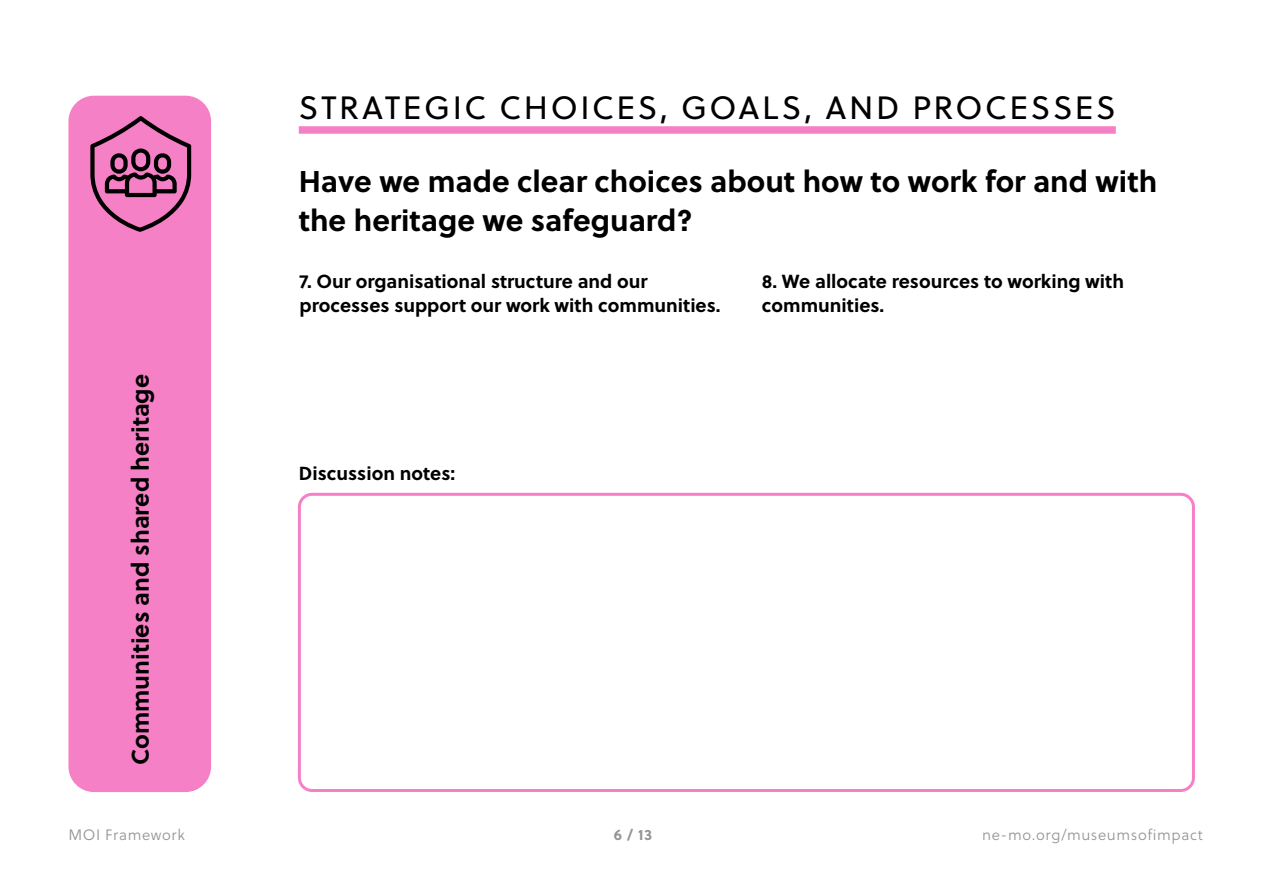
<style>
.page{position:relative;width:1263px;height:893px;background:#fff}
.page>*{position:absolute;margin:0;border:0;box-sizing:border-box;transform-origin:0 0}
.t1{font:32.25px "Soleil";letter-spacing:.08em;color:#000}
.t2{font:700 30px/39px "Soleil";color:#000}
.t3{font:700 24px "Soleil";color:#000}
.statements{font:700 18.9px/24px "Soleil";color:#000}
.t4{font:15px "Soleil Lt";letter-spacing:.04em;color:#949494}
.t5{font:700 15px "Soleil";color:#949494}
</style>
<div class="page">
<div style="left:68px;top:96px;width:143px;height:696px;background:#f680c6;border-radius:26px"></div>
<svg style="left:90px;top:116px;width:101px;height:116px"></svg>
<div style="left:298px;top:493px;width:897px;height:299px;border:3px solid #f680c6;border-radius:13px"></div>
<div style="left:299px;top:126px;width:817px;height:8px;background:#f680c6"></div>
<h1 class="t1" style="left:299px;top:85px;width:818px">STRATEGIC CHOICES, GOALS, AND PROCESSES</h1>
<h2 class="t2" style="left:299px;top:160px;width:860px">Have we made clear choices about how to work for and with the heritage we safeguard?</h2>
<p class="t3" style="left:122px;top:765px;width:392px;rotate:-90deg">Communities and shared heritage</p>
<p class="statements" style="left:300px;top:268px;width:422px">7. Our organisational structure and our processes support our work with communities.</p>
<p class="statements" style="left:762px;top:268px;width:364px">8. We allocate resources to working with communities.</p>
<p class="statements" style="left:299px;top:460px;width:158px">Discussion notes:</p>
<p class="t4" style="left:68px;top:824px;width:118px">MOI Framework</p>
<p class="t5" style="left:614px;top:823px;width:40px">6 / 13</p>
<p class="t4" style="left:982px;top:824px;width:222px">ne-mo.org/museumsofimpact</p>
</div>
